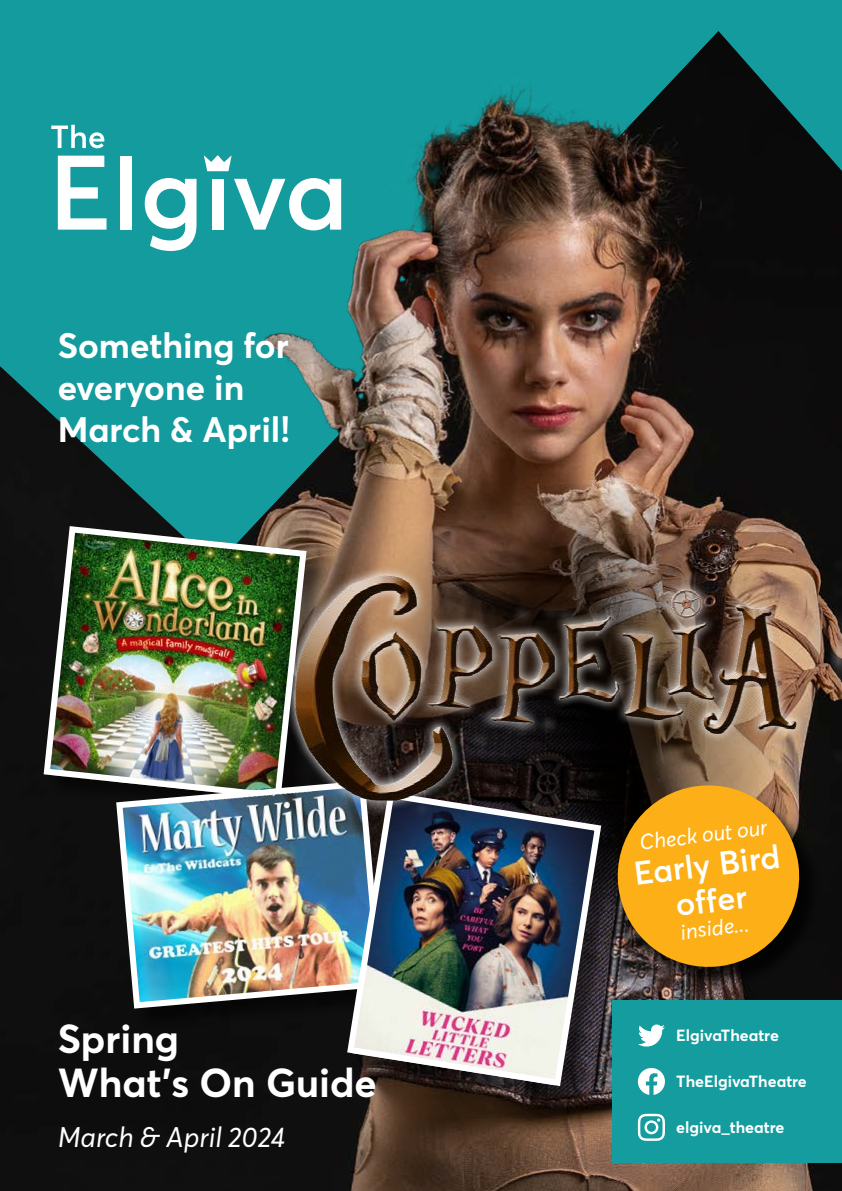
<style>
.page{position:relative;width:842px;height:1191px;background:#fff}
.page>*{position:absolute;margin:0;border:0;box-sizing:border-box;transform-origin:0 0}
.t1{font:700 40px/44px "Averta PE";color:#fff}
.t2{font:700 35px/42px "Averta PE";color:#fff}
.t3{font:600 32.4px/36px "Averta PE";color:#fff;text-align:center}
.t4{font:italic 28px "Averta PE";color:#fff}
.t5{font:italic 21.6px "Averta PE";color:#fff}
.t6{font:700 16px "Averta PE";color:#fff}
</style>
<div class="page">
<img style="left:0;top:0;width:842px;height:1191px">
<svg style="left:298px;top:484px;width:538px;height:423px"></svg>
<div style="left:612px;top:1000px;width:230px;height:162px;background:#149c9e"></div>
<svg style="left:638px;top:1068px;width:27px;height:27px"></svg>
<svg style="left:638px;top:1024px;width:27px;height:22px"></svg>
<svg style="left:638px;top:1113px;width:27px;height:27px"></svg>
<svg style="left:58px;top:156px;width:49px;height:74px"></svg>
<div style="left:120px;top:156px;width:12px;height:74px;background:#fff"></div>
<svg style="left:145px;top:178px;width:52px;height:73px"></svg>
<svg style="left:234px;top:178px;width:107px;height:52px"></svg>
<svg style="left:51px;top:125px;width:53px;height:23px"></svg>
<div style="left:212px;top:179px;width:12px;height:51px;background:#fff"></div>
<svg style="left:204px;top:155px;width:28px;height:16px"></svg>
<div style="left:47px;top:529px;width:282px;height:292px;background:#000;opacity:.5"></div>
<img style="left:48px;top:526px;width:254px;height:272px">
<div style="left:44px;top:526px;width:262px;height:273px;border:6px solid #fff;border-radius:25px"></div>
<div style="left:119px;top:784px;width:286px;height:247px;background:#0d0d0d"></div>
<img style="left:113px;top:777px;width:231px;height:234px">
<div style="left:350px;top:795px;width:273px;height:313px;background:#000;opacity:.5"></div>
<img style="left:344px;top:838px;width:261px;height:251px">
<div style="left:252px;top:555px;width:590px;height:283px;background:#fff;opacity:.8"></div>
<img style="left:260px;top:542px;width:580px;height:287px">
<div style="left:621px;top:788px;width:201px;height:201px;background:#000;opacity:.75"></div>
<svg style="left:612px;top:780px;width:193px;height:192px"></svg>
<h2 class="t2" style="left:58px;top:322px;width:234px">Something for everyone in<br>March &amp; April!</h2>
<h1 class="t1" style="left:58px;top:1014px;width:321px">Spring<br>What’s On Guide</h1>
<h3 class="t4" style="left:58px;top:1117px;width:229px">March &amp; April 2024</h3>
<h3 class="t5" style="left:638px;top:827px;width:130px;rotate:-7deg">Check out our</h3>
<h3 class="t3" style="left:632px;top:854px;width:149px;rotate:-7deg">Early Bird offer</h3>
<h3 class="t5" style="left:679px;top:917px;width:70px;rotate:-7deg">inside...</h3>
<p class="t6" style="left:676px;top:1024px;width:104px">ElgivaTheatre</p>
<p class="t6" style="left:676px;top:1070px;width:132px">TheElgivaTheatre</p>
<p class="t6" style="left:676px;top:1116px;width:110px">elgiva_theatre</p>
</div>
